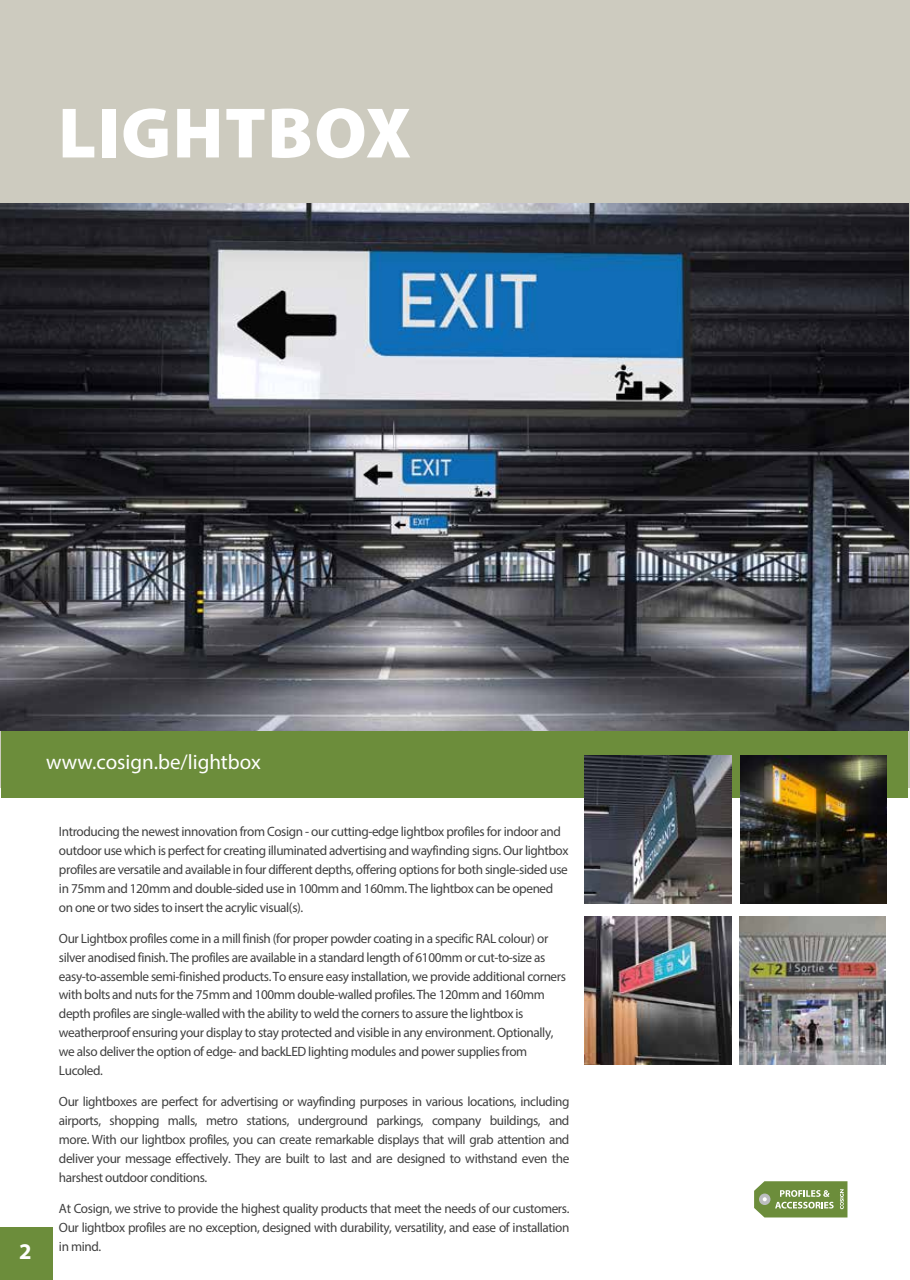
<style>
.page{position:relative;width:910px;height:1280px;background:#fff}
.page>*{position:absolute;margin:0;border:0;box-sizing:border-box;transform-origin:0 0}
.t1{font:900 72px "Myriad Pro";letter-spacing:.02em;color:#fff}
.t2{font:700 22.5px "Myriad Pro";color:#fff}
.t3{font:21px "Myriad Pro";color:#fff}
.t4{font:13.5px/18.9px "Myriad Pro";letter-spacing:-.03em;color:#404040}
</style>
<div class="page">
<div style="left:0;top:0;width:910px;height:788px;background:#cdcbbf"></div>
<img style="left:0;top:204px;width:909px;height:526px">
<svg style="left:754px;top:1181px;width:93px;height:36px;background:#85a05e"></svg>
<div style="left:2px;top:731px;width:906px;height:67px;background:#6c8d3b"></div>
<img style="left:739px;top:916px;width:146px;height:148px">
<img style="left:740px;top:756px;width:146px;height:148px">
<img style="left:585px;top:916px;width:146px;height:148px">
<img style="left:585px;top:755px;width:146px;height:148px">
<div style="left:1px;top:1227px;width:52px;height:53px;background:#6c8d3b"></div>
<h1 class="t1" style="left:58px;top:85px;width:354px">LIGHTBOX</h1>
<h3 class="t3" style="left:46px;top:749px;width:216px">www.cosign.be/lightbox</h3>
<h2 class="t2" style="left:19px;top:1236px;width:14px">2</h2>
<p class="t4" style="left:59px;top:822px;width:511px">Introducing the newest innovation from Cosign - our cutting-edge lightbox profiles for indoor and outdoor use which is perfect for creating illuminated advertising and wayfinding signs. Our lightbox profiles are versatile and available in four different depths, offering options for both single-sided use in 75mm and 120mm and double-sided use in 100mm and 160mm.The lightbox can be opened on one or two sides to insert the acrylic visual(s).</p>
<p class="t4" style="left:59px;top:928px;width:509px">Our Lightbox profiles come in a mill finish (for proper powder coating in a specific RAL colour) or silver anodised finish.The profiles are available in a standard length of 6100mm or cut-to-size as easy-to-assemble semi-finished products.To ensure easy installation, we provide additional corners with bolts and nuts for the 75mm and 100mm double-walled profiles.The 120mm and 160mm depth profiles are single-walled with the ability to weld the corners to assure the lightbox is weatherproof ensuring your display to stay protected and visible in any environment. Optionally, we also deliver the option of edge- and backLED lighting modules and power supplies from Lucoled.</p>
<p class="t4" style="left:59px;top:1092px;width:512px;text-align:justify">Our lightboxes are perfect for advertising or wayfinding purposes in various locations, including airports, shopping malls, metro stations, underground parkings, company buildings, and more. With our lightbox profiles, you can create remarkable displays that will grab attention and deliver your message effectively. They are built to last and are designed to withstand even the harshest outdoor conditions.</p>
<p class="t4" style="left:59px;top:1199px;width:512px;text-align:justify">At Cosign, we strive to provide the highest quality products that meet the needs of our customers.<br>Our lightbox profiles are no exception, designed with durability, versatility, and ease of installation in mind.</p>
</div>
